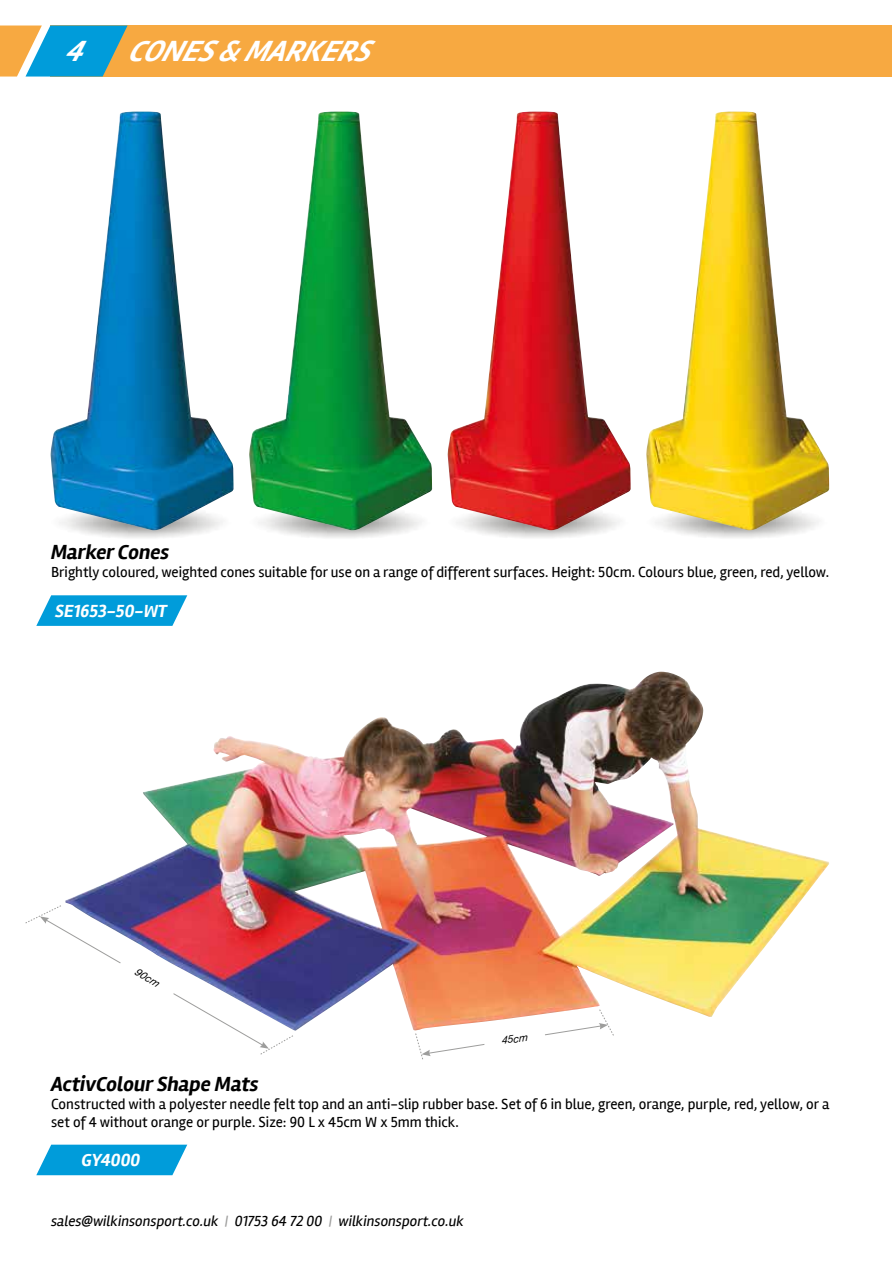
<style>
.page{position:relative;width:893px;height:1263px;background:#fff}
.page>*{position:absolute;margin:0;border:0;box-sizing:border-box;transform-origin:0 0}
.t1{font:italic 700 30px "Rambla";color:#fff}
.t2{font:italic 700 21px "Rambla";color:#000}
.t3{font:italic 700 18px "Rambla";color:#fff}
.t4{font:15px/18px "Rambla";color:#000}
.t5{font:italic 15px "Rambla";color:#000}
.t6{font:italic 10.5px "Helvetica Neue LT Std";color:#000}
.s1{color:#9d9d9c}
</style>
<div class="page">
<img style="left:50px;top:111px;width:184px;height:419px">
<img style="left:249px;top:111px;width:183px;height:419px">
<img style="left:448px;top:111px;width:183px;height:419px">
<img style="left:646px;top:111px;width:183px;height:419px">
<img style="left:65px;top:672px;width:764px;height:359px">
<svg style="left:36px;top:595px;width:151px;height:31px;background:#1ca6de"></svg>
<svg style="left:36px;top:1145px;width:151px;height:30px;background:#19a5dd"></svg>
<svg style="left:25px;top:905px;width:268px;height:150px"></svg>
<svg style="left:415px;top:1009px;width:199px;height:51px"></svg>
<div style="left:51px;top:26px;width:841px;height:51px;background:#f7a941"></div>
<svg style="left:0;top:26px;width:128px;height:51px"></svg>
<h1 class="t1" style="left:65px;top:34px;width:319px">4 CONES&amp;MARKERS</h1>
<h2 class="t2" style="left:51px;top:540px;width:120px">Marker Cones</h2>
<p class="t4" style="left:51px;top:563px;width:780px">Brightly coloured, weighted cones suitable for use on a range of different surfaces. Height: 50cm. Colours blue, green, red, yellow.</p>
<p class="t3" style="left:55px;top:600px;width:114px">SE1653-50-WT</p>
<p class="t6" style="left:139px;top:966px;width:28px;rotate:30deg">90cm</p>
<p class="t6" style="left:501px;top:1034px;width:28px;rotate:-8deg">45cm</p>
<h2 class="t2" style="left:51px;top:1071px;width:209px">ActivColour Shape Mats</h2>
<p class="t4" style="left:51px;top:1094px;width:780px">Constructed with a polyester needle felt top and an anti-slip rubber base. Set of 6 in blue, green, orange, purple, red, yellow, or a set of 4 without orange or purple. Size: 90 L x 45cm W x 5mm thick.</p>
<p class="t3" style="left:82px;top:1149px;width:60px">GY4000</p>
<p class="t5" style="left:51px;top:1212px;width:414px">sales@wilkinsonsport.co.uk <span class="s1">|</span> 01753 64 72 00 <span class="s1">|</span> wilkinsonsport.co.uk</p>
</div>
